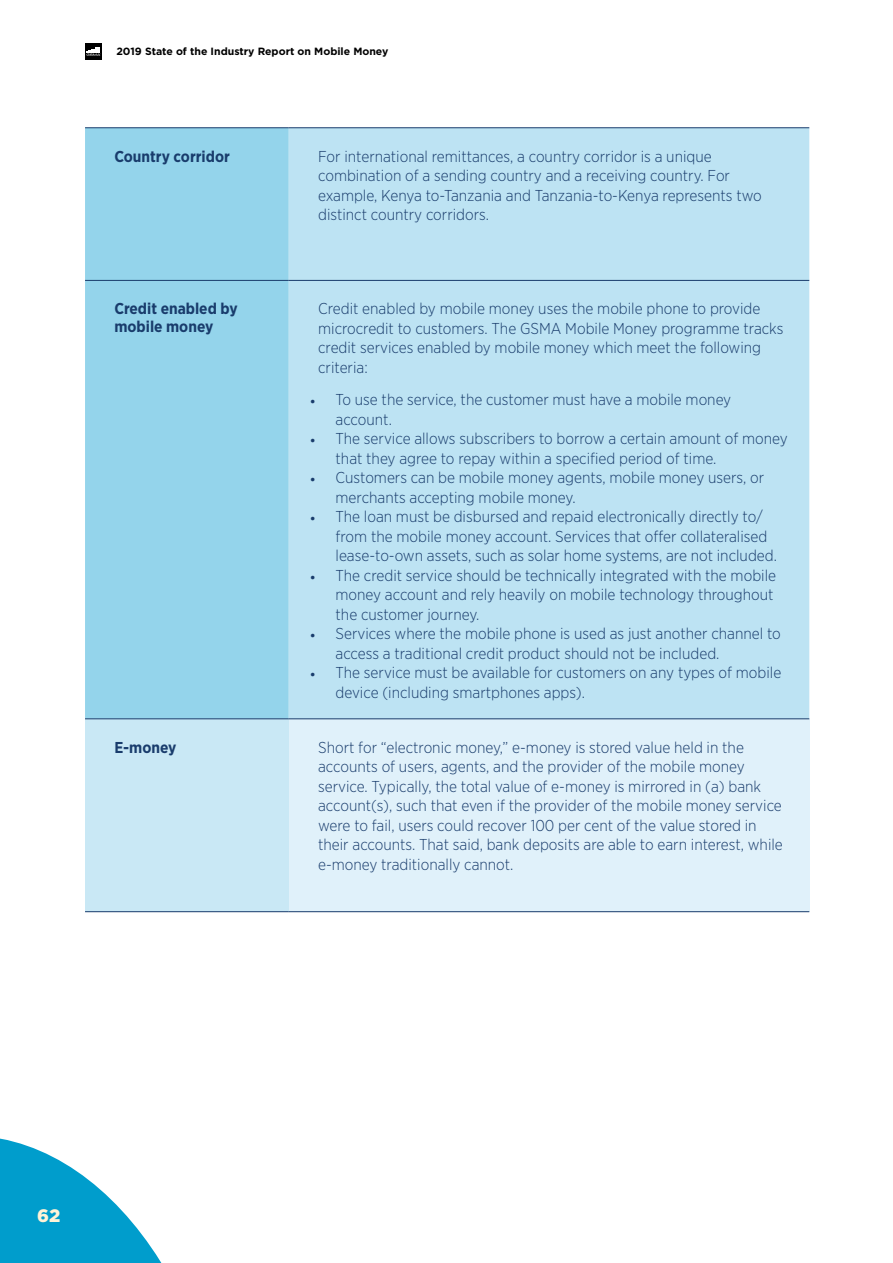
<style>
.page{position:relative;width:893px;height:1263px;background:#fff}
.page>*{position:absolute;margin:0;border:0;box-sizing:border-box;transform-origin:0 0}
.t1{font:900 18px "Gotham";color:#fff3d7}
.t2{font:300 15.75px/19.5px "Gotham Narrow";color:#193c6c}
.t3{font:700 15.75px/18.1px "Gotham Narrow";color:#193c6c}
.t4{font:700 10.5px "Gotham";color:#000}
.s1{font-family:"Cambria";font-weight:400;font-size:12px}
</style>
<div class="page">
<div style="left:85px;top:128px;width:204px;height:590px;background:#94d4eb"></div>
<div style="left:289px;top:128px;width:520px;height:590px;background:#bde3f3"></div>
<div style="left:85px;top:719px;width:204px;height:193px;background:#c9e8f5"></div>
<div style="left:289px;top:719px;width:520px;height:193px;background:#e0f1fa"></div>
<hr style="left:289px;top:127px;width:520px;height:1px;background:#193c6c">
<hr style="left:289px;top:280px;width:520px;height:1px;background:#193c6c">
<hr style="left:85px;top:718px;width:204px;height:1px;background:#193c6c">
<hr style="left:289px;top:718px;width:520px;height:1px;background:#193c6c">
<hr style="left:289px;top:911px;width:520px;height:1px;background:#193c6c">
<hr style="left:85px;top:911px;width:204px;height:1px;background:#193c6c">
<hr style="left:85px;top:280px;width:204px;height:1px;background:#193c6c">
<hr style="left:85px;top:127px;width:204px;height:1px;background:#193c6c">
<div style="left:85px;top:43px;width:17px;height:17px;background:#000"></div>
<svg style="left:87px;top:47px;width:14px;height:9px"></svg>
<svg style="left:0;top:1138px;width:162px;height:125px"></svg>
<p class="t4" style="left:116px;top:44px;width:274px">2019 State of the Industry Report on Mobile Money</p>
<p class="t3" style="left:114px;top:147px;width:117px">Country corridor</p>
<p class="t2" style="left:318px;top:146px;width:445px">For international remittances, a country corridor is a unique combination of a sending country and a receiving country. For example, Kenya to-Tanzania and Tanzania-to-Kenya represents two distinct country corridors.</p>
<p class="t3" style="left:114px;top:299px;width:125px">Credit enabled by mobile money</p>
<p class="t2" style="left:318px;top:299px;width:467px">Credit enabled by mobile money uses the mobile phone to provide microcredit to customers. The GSMA Mobile Money programme tracks credit services enabled by mobile money which meet the following criteria:</p>
<p class="t2" style="left:336px;top:389px;width:397px;text-indent:-26px"><span class="s1">•</span> To use the service, the customer must have a mobile money account.</p>
<p class="t2" style="left:336px;top:428px;width:454px;text-indent:-26px"><span class="s1">•</span> The service allows subscribers to borrow a certain amount of money that they agree to repay within a specified period of time.</p>
<p class="t2" style="left:336px;top:467px;width:430px;text-indent:-26px"><span class="s1">•</span> Customers can be mobile money agents, mobile money users, or merchants accepting mobile money.</p>
<p class="t2" style="left:336px;top:506px;width:443px;text-indent:-26px"><span class="s1">•</span> The loan must be disbursed and repaid electronically directly to/ from the mobile money account. Services that offer collateralised lease-to-own assets, such as solar home systems, are not included.</p>
<p class="t2" style="left:336px;top:565px;width:442px;text-indent:-26px"><span class="s1">•</span> The credit service should be technically integrated with the mobile money account and rely heavily on mobile technology throughout the customer journey.</p>
<p class="t2" style="left:336px;top:623px;width:447px;text-indent:-26px"><span class="s1">•</span> Services where the mobile phone is used as just another channel to access a traditional credit product should not be included.</p>
<p class="t2" style="left:336px;top:662px;width:447px;text-indent:-26px"><span class="s1">•</span> The service must be available for customers on any types of mobile device (including smartphones apps).</p>
<p class="t3" style="left:114px;top:738px;width:64px">E-money</p>
<p class="t2" style="left:318px;top:737px;width:466px">Short for “electronic money,” e-money is stored value held in the accounts of users, agents, and the provider of the mobile money service. Typically, the total value of e-money is mirrored in (a) bank account(s), such that even if the provider of the mobile money service were to fail, users could recover 100 per cent of the value stored in their accounts. That said, bank deposits are able to earn interest, while e-money traditionally cannot.</p>
<p class="t1" style="left:37px;top:1203px;width:25px">62</p>
</div>
